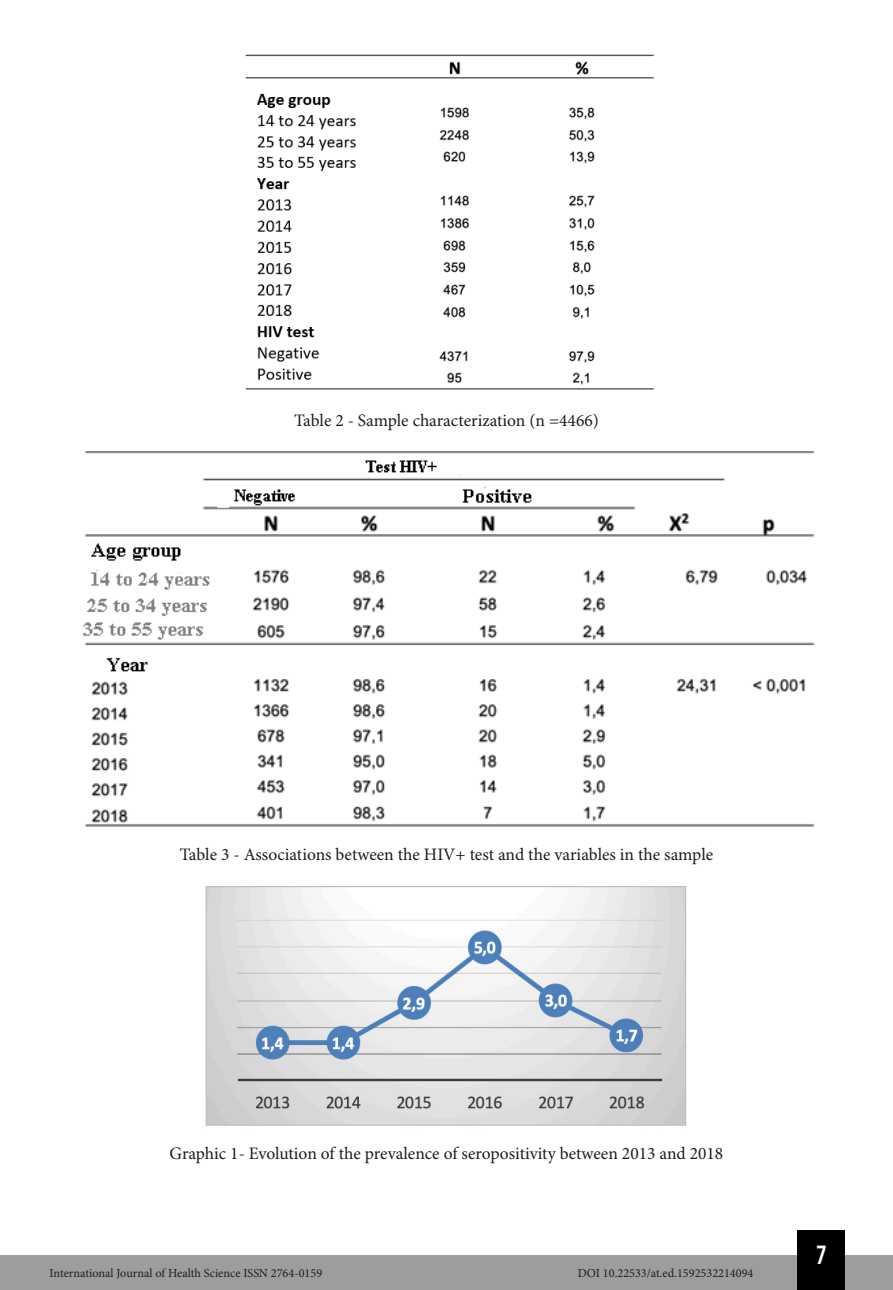
<style>
.page{position:relative;width:893px;height:1290px;background:#fff}
.page>*{position:absolute;margin:0;border:0;box-sizing:border-box;transform-origin:0 0}
.t1{font:26.25px "Bebas Kai";color:#fff}
.t2{font:17.5px "Minion Pro";color:#1d1d1b}
.t3{font:12.25px "Minion Pro";color:#1d1d1b}
</style>
<div class="page">
<div style="left:0;top:1255px;width:893px;height:35px;background:#9d9d9d"></div>
<div style="left:797px;top:1230px;width:48px;height:60px;background:#000"></div>
<img style="left:245px;top:54px;width:409px;height:336px">
<img style="left:83px;top:451px;width:731px;height:376px">
<img style="left:205px;top:886px;width:482px;height:240px">
<p class="t2" style="left:294px;top:410px;width:306px">Table 2 - Sample characterization (n =4466)</p>
<p class="t2" style="left:180px;top:844px;width:535px">Table 3 - Associations between the HIV+ test and the variables in the sample</p>
<p class="t2" style="left:170px;top:1142px;width:555px">Graphic 1- Evolution of the prevalence of seropositivity between 2013 and 2018</p>
<p class="t3" style="left:50px;top:1266px;width:274px">International Journal of Health Science ISSN 2764-0159</p>
<p class="t3" style="left:578px;top:1266px;width:177px">DOI 10.22533/at.ed.1592532214094</p>
<h1 class="t1" style="left:817px;top:1241px;width:11px">7</h1>
</div>
